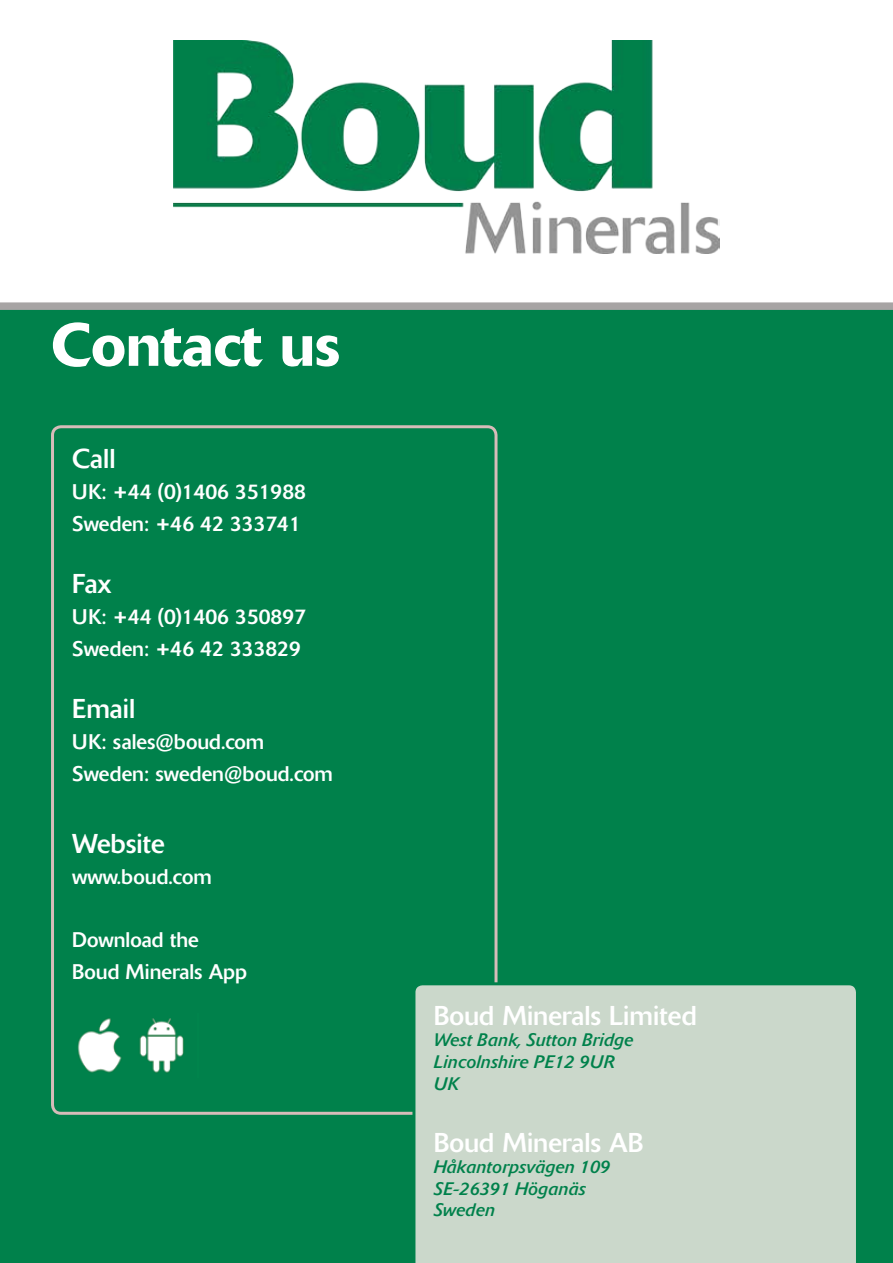
<style>
.page{position:relative;width:893px;height:1263px;background:#fff}
.page>*{position:absolute;margin:0;border:0;box-sizing:border-box;transform-origin:0 0}
.t1{font:500 60px "Delta";color:#fff}
.t2{font:27px "Delta";color:#fff}
.t3{font:21px/31.5px "Delta";color:#fff}
.t4{font:italic 18px/21.6px "Delta";color:#00814b}
</style>
<div class="page">
<div style="left:0;top:307px;width:893px;height:956px;background:#00814b"></div>
<img style="left:174px;top:40px;width:545px;height:213px">
<div style="left:0;top:302px;width:893px;height:8px;background:#a7a4a4"></div>
<div style="left:51px;top:425px;width:446px;height:690px;border:3px solid #d6bcb9;border-radius:9px"></div>
<div style="left:412px;top:982px;width:444px;height:281px;background:#cbd8cb"></div>
<img style="left:77px;top:1018px;width:107px;height:55px">
<h1 class="t1" style="left:51px;top:307px;width:290px">Contact us</h1>
<p class="t2" style="left:72px;top:442px;width:45px">Call</p>
<p class="t3" style="left:72px;top:476px;width:235px">UK: +44 (0)1406 351988<br>Sweden: +46 42 333741</p>
<p class="t2" style="left:72px;top:567px;width:41px">Fax</p>
<p class="t3" style="left:72px;top:601px;width:235px">UK: +44 (0)1406 350897<br>Sweden: +46 42 333829</p>
<p class="t2" style="left:72px;top:692px;width:64px">Email</p>
<p class="t3" style="left:72px;top:726px;width:262px">UK: sales@boud.com<br>Sweden: sweden@boud.com</p>
<p class="t2" style="left:72px;top:827px;width:94px">Website</p>
<p class="t3" style="left:72px;top:861px;width:141px">www.boud.com</p>
<p class="t3" style="left:72px;top:924px;width:176px">Download the<br>Boud Minerals App</p>
<p class="t2" style="left:434px;top:999px;width:265px">Boud Minerals Limited</p>
<p class="t4" style="left:434px;top:1029px;width:201px">West Bank, Sutton Bridge<br>Lincolnshire PE12 9UR<br>UK</p>
<p class="t2" style="left:434px;top:1126px;width:211px">Boud Minerals AB</p>
<p class="t4" style="left:434px;top:1156px;width:178px">Håkantorpsvägen 109<br>SE-26391 Höganäs<br>Sweden</p>
</div>
